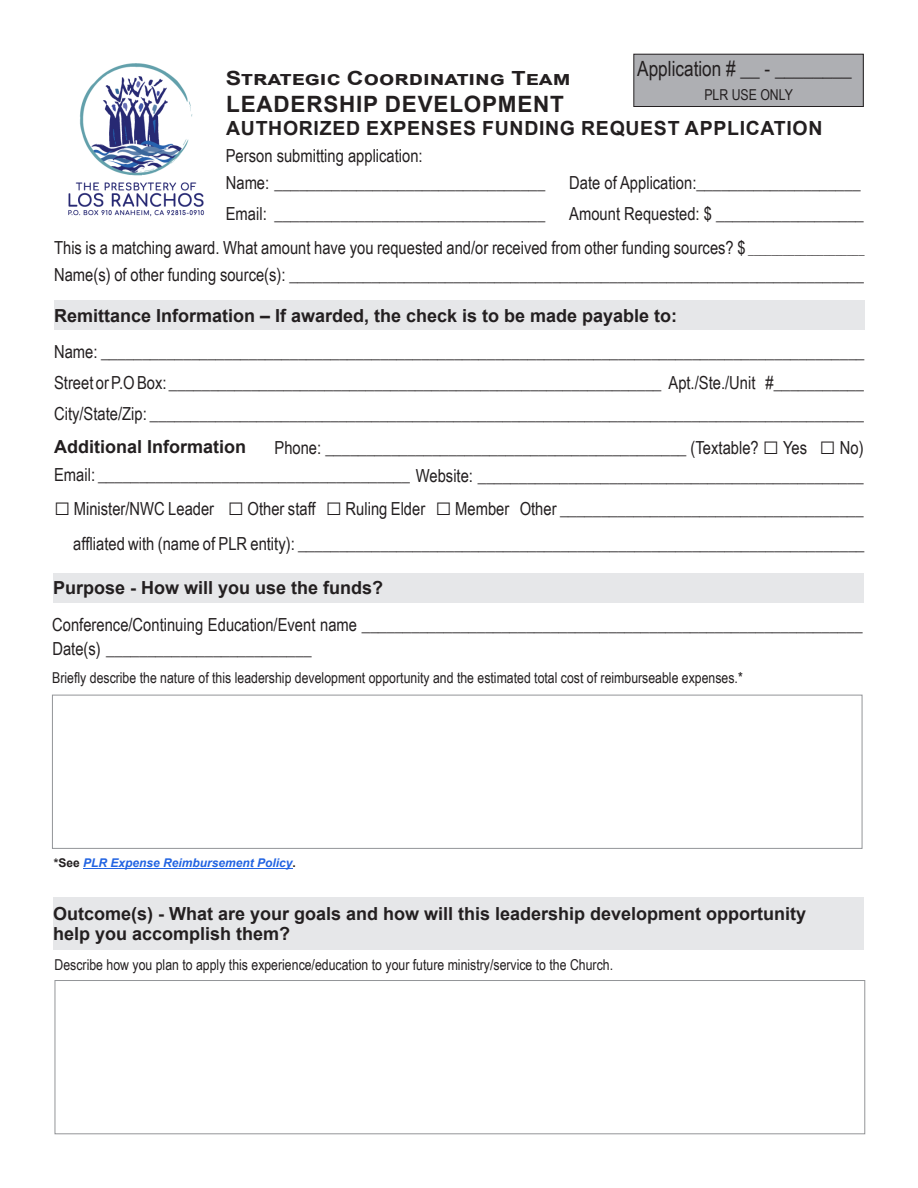
<style>
.page{position:relative;width:918px;height:1188px;background:#fff}
.page>*{position:absolute;margin:0;border:0;box-sizing:border-box;transform-origin:0 0}
.t1{font:700 22.5px "Arial";letter-spacing:.035em;color:#231f20}
.t2{font:21px "Arial Narrow";color:#231f20}
.t3{font:700 19.5px "Arial";letter-spacing:.035em;color:#231f20}
.t4{font:700 19.5px "Arial";color:#231f20;scale:1.19 1}
.Text_Field_Label{font:18px "Arial Narrow";color:#231f20}
.Text_Field_Label-2{font:700 18px/19.8px "Arial";color:#231f20}
.Text_Field_Label-3{font:15px "Arial Narrow";color:#231f20}
.t5{font:italic 700 12px "Arial";color:#2264e2}
.s1{font-size:12.75px}
.s2{font-size:27px}
.s3{font-style:normal;color:#231f20}
.s4{font-style:inherit}
</style>
<div class="page">
<img style="left:68px;top:63px;width:137px;height:154px">
<div style="left:54px;top:301px;width:811px;height:29px;background:#e6e7e9"></div>
<div style="left:53px;top:573px;width:811px;height:29px;background:#e6e7e9"></div>
<div style="left:53px;top:897px;width:810px;height:53px;background:#e6e7e9"></div>
<div style="left:634px;top:54px;width:229px;height:52px;background:#aeafb3"></div>
<div style="left:634px;top:54px;width:229px;height:53px;border:1px solid #231f20"></div>
<div style="left:52px;top:695px;width:810px;height:154px;border:1px solid #939598"></div>
<div style="left:55px;top:980px;width:810px;height:154px;border:1px solid #939598"></div>
<hr style="left:83px;top:869px;width:210px;height:1px;background:#2264e2">
<p class="t2" style="left:637px;top:53px;width:216px">Application # __ - ________</p>
<p class="Text_Field_Label-3" style="left:704px;top:84px;width:90px">PLR USE ONLY</p>
<p class="t4" style="left:226px;top:64px;width:291px">Strategic Coordinating Team</p>
<p class="t1" style="left:226px;top:88px;width:339px">LEADERSHIP DEVELOPMENT</p>
<p class="t3" style="left:226px;top:114px;width:598px">AUTHORIZED EXPENSES FUNDING REQUEST APPLICATION</p>
<p class="Text_Field_Label" style="left:226px;top:142px;width:198px">Person submitting application:</p>
<p class="Text_Field_Label" style="left:226px;top:170px;width:321px">Name: _________________________________</p>
<p class="Text_Field_Label" style="left:226px;top:201px;width:321px">Email: _________________________________</p>
<p class="Text_Field_Label" style="left:569px;top:170px;width:293px">Date of Application:____________________</p>
<p class="Text_Field_Label" style="left:569px;top:201px;width:296px">Amount Requested: $ __________________</p>
<p class="Text_Field_Label" style="left:54px;top:235px;width:812px">This is a matching award. What amount have you requested and/or received from other funding sources? $ <span class="s1">____________________</span></p>
<p class="Text_Field_Label" style="left:54px;top:262px;width:811px">Name(s) of other funding source(s): ______________________________________________________________________</p>
<p class="Text_Field_Label-2" style="left:54px;top:306px;width:625px">Remittance Information – If awarded, the check is to be made payable to:</p>
<p class="Text_Field_Label" style="left:54px;top:339px;width:812px">Name: _____________________________________________________________________________________________</p>
<p class="Text_Field_Label" style="left:54px;top:370px;width:811px">Street or P.O Box: ____________________________________________________________ Apt./Ste./Unit #___________</p>
<p class="Text_Field_Label" style="left:54px;top:400px;width:811px">City/State/Zip: _______________________________________________________________________________________</p>
<p class="Text_Field_Label-2" style="left:54px;top:437px;width:194px">Additional Information</p>
<p class="Text_Field_Label" style="left:275px;top:435px;width:591px">Phone: ____________________________________________ (Textable? <span class="s2">□</span> Yes <span class="s2">□</span> No)</p>
<p class="Text_Field_Label" style="left:54px;top:462px;width:811px">Email: ______________________________________ Website: _______________________________________________</p>
<p class="Text_Field_Label" style="left:54px;top:496px;width:811px"><span class="s2">□</span> Minister/NWC Leader <span class="s2">□</span> Other staff <span class="s2">□</span> Ruling Elder <span class="s2">□</span> Member Other _____________________________________</p>
<p class="Text_Field_Label" style="left:73px;top:530px;width:793px">affliated with (name of PLR entity): _____________________________________________________________________</p>
<p class="Text_Field_Label-2" style="left:53px;top:578px;width:332px">Purpose - How will you use the funds?</p>
<p class="Text_Field_Label" style="left:52px;top:611px;width:812px">Conference/Continuing Education/Event name _____________________________________________________________</p>
<p class="Text_Field_Label" style="left:52px;top:635px;width:261px">Date(s) _________________________</p>
<p class="Text_Field_Label-3" style="left:52px;top:666px;width:692px">Briefly describe the nature of this leadership development opportunity and the estimated total cost of reimburseable expenses.*</p>
<p class="t5" style="left:54px;top:855px;width:244px"><span class="s3">*See</span> PLR Expense Reimbursement Policy<span class="s3">.</span></p>
<p class="Text_Field_Label-2" style="left:53px;top:904px;width:755px">Outcome(s) - What are your goals and how will this leadership devel<span class="s4">o</span>pment opportunity help you accomplish them?</p>
<p class="Text_Field_Label-3" style="left:55px;top:954px;width:560px">Describe how you plan to apply this experience/education to your future ministry/service to the Church.</p>
</div>
